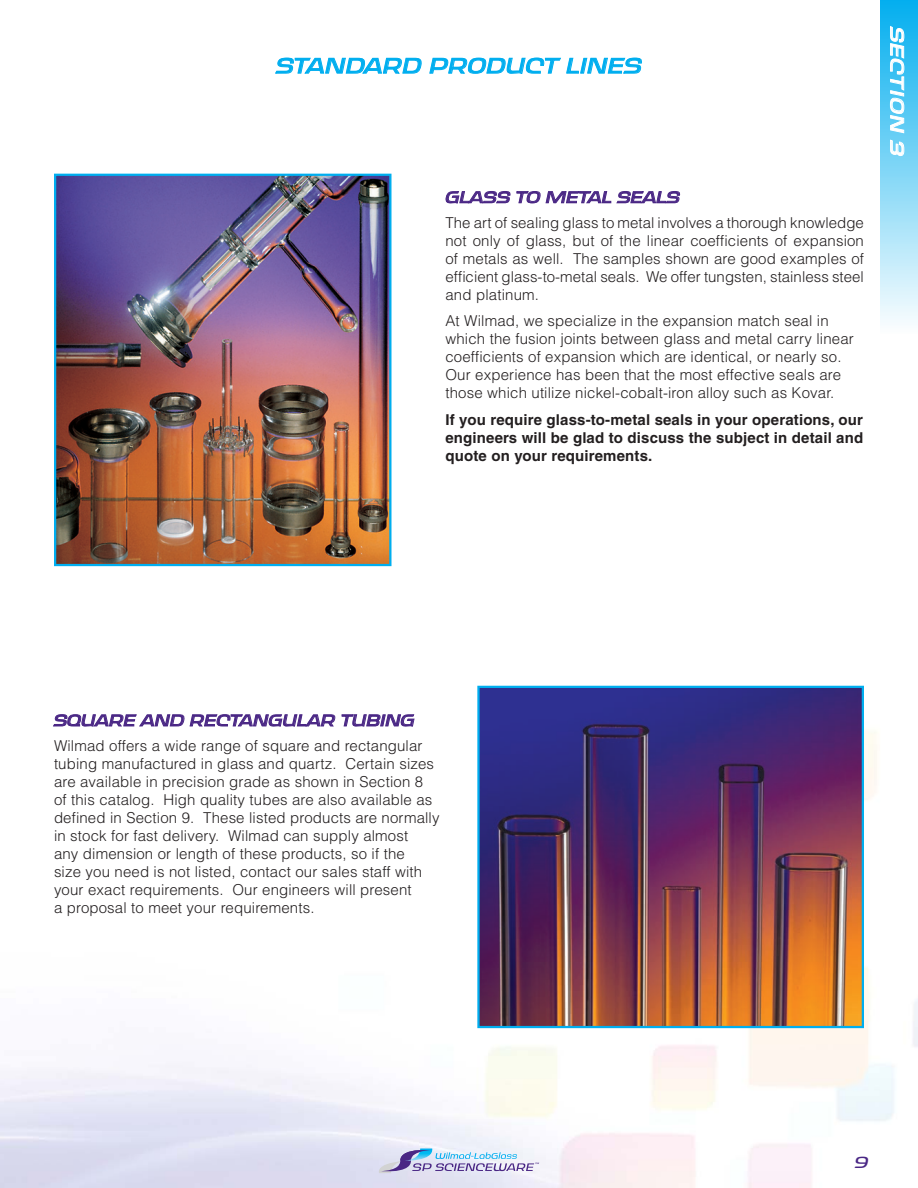
<style>
.page{position:relative;width:918px;height:1188px;background:#fff}
.page>*{position:absolute;margin:0;border:0;box-sizing:border-box;transform-origin:0 0}
.t1{font:italic 500 24px "Ritafurey";letter-spacing:.01em;color:#00aeef}
.t2{font:italic 500 21px "Ritafurey";color:#fff}
.Body_text{font:italic 500 18px "Ritafurey";color:#4a2785}
.Body_text-2{font:300 15px/18px "Helvetica";letter-spacing:.01em;color:#231f20}
.Body_text-3{font:700 15px/18px "Helvetica";letter-spacing:.01em;color:#231f20;text-align:justify}
</style>
<div class="page">
<svg style="left:379px;top:1149px;width:160px;height:24px"></svg>
<div style="left:880px;top:0;width:38px;height:334px;background:linear-gradient(to bottom,#02aeef,#fbfdfe)"></div>
<svg style="left:890px;top:25px;width:15px;height:131px"></svg>
<svg style="left:275px;top:58px;width:147px;height:16px"></svg>
<svg style="left:429px;top:58px;width:213px;height:16px"></svg>
<svg style="left:445px;top:191px;width:65px;height:13px"></svg>
<svg style="left:516px;top:191px;width:164px;height:12px"></svg>
<svg style="left:53px;top:714px;width:282px;height:13px"></svg>
<svg style="left:342px;top:714px;width:73px;height:13px"></svg>
<img style="left:480px;top:689px;width:381px;height:336px">
<div style="left:477px;top:686px;width:387px;height:342px;border:2px solid #00aeef"></div>
<img style="left:57px;top:177px;width:332px;height:386px">
<div style="left:54px;top:174px;width:338px;height:392px;border:2px solid #00aeef"></div>
<p class="t1" style="left:276px;top:51px;width:367px">STANDARD PRODUCT LINES</p>
<p class="Body_text" style="left:446px;top:186px;width:236px">GLASS TO METAL SEALS</p>
<p class="Body_text-2" style="left:446px;top:213px;width:420px;text-align:justify">The art of sealing glass to metal involves a thorough knowledge not only of glass, but of the linear coefficients of expansion of metals as well. The samples shown are good examples of efficient glass-to-metal seals. We offer tungsten, stainless steel and platinum.</p>
<p class="Body_text-2" style="left:446px;top:312px;width:410px">At Wilmad, we specialize in the expansion match seal in which the fusion joints between glass and metal carry linear coefficients of expansion which are identical, or nearly so.<br>Our experience has been that the most effective seals are those which utilize nickel-cobalt-iron alloy such as Kovar.</p>
<p class="Body_text-3" style="left:446px;top:411px;width:419px">If you require glass-to-metal seals in your operations, our engineers will be glad to discuss the subject in detail and quote on your requirements.</p>
<p class="t2" style="left:910px;top:27px;width:131px;rotate:90deg">SECTION 3</p>
<p class="Body_text" style="left:54px;top:709px;width:362px">SQUARE AND RECTANGULAR TUBING</p>
<p class="Body_text-2" style="left:54px;top:736px;width:387px">Wilmad offers a wide range of square and rectangular tubing manufactured in glass and quartz. Certain sizes are available in precision grade as shown in Section 8<br>of this catalog. High quality tubes are also available as defined in Section 9. These listed products are normally in stock for fast delivery. Wilmad can supply almost<br>any dimension or length of these products, so if the<br>size you need is not listed, contact our sales staff with your exact requirements. Our engineers will present<br>a proposal to meet your requirements.</p>
<p class="Body_text" style="left:855px;top:1151px;width:16px">9</p>
</div>
